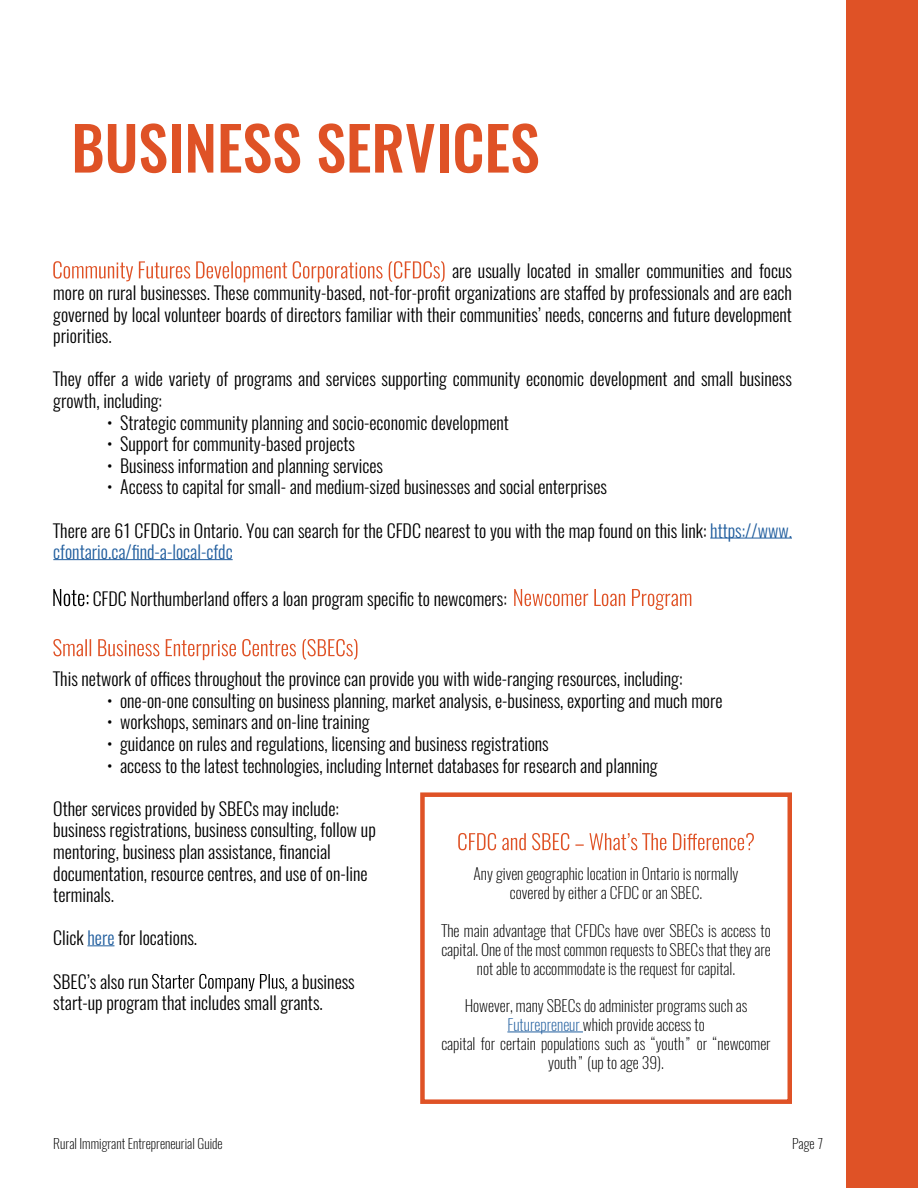
<style>
.page{position:relative;width:918px;height:1188px;background:#fff}
.page>*{position:absolute;margin:0;border:0;box-sizing:border-box;transform-origin:0 0}
.t1{font:500 60px "Oswald";color:#df5226}
.t2{font:300 18px/21.6px "Oswald";color:#000}
.t3{font:200 15.75px/18.9px "Oswald";color:#000;text-align:center}
.t4{font:200 13.5px "Oswald";color:#000}
.s1{color:#215e9e}
</style>
<div class="page">
<div style="left:846px;top:0;width:72px;height:1188px;background:#df5226"></div>
<hr style="left:710px;top:538px;width:82px;height:1px;background:#215e9e">
<hr style="left:53px;top:559px;width:180px;height:1px;background:#215e9e">
<svg style="left:53px;top:261px;width:392px;height:21px"></svg>
<svg style="left:53px;top:589px;width:35px;height:17px"></svg>
<svg style="left:514px;top:589px;width:177px;height:21px"></svg>
<hr style="left:507px;top:1032px;width:76px;height:1px;background:#215e9e">
<svg style="left:458px;top:833px;width:296px;height:17px"></svg>
<div style="left:420px;top:792px;width:372px;height:312px;border:4px solid #df5226"></div>
<svg style="left:87px;top:946px;width:27px;height:1px"></svg>
<svg style="left:53px;top:639px;width:305px;height:21px"></svg>
<svg style="left:152px;top:974px;width:132px;height:18px"></svg>
<h1 class="t1" style="left:71px;top:106px;width:470px">BUSINESS SERVICES</h1>
<p class="t2" style="left:53px;top:260px;width:740px;text-align:justify;text-indent:399px">are usually located in smaller communities and focus more on rural businesses. These community-based, not-for-profit organizations are staffed by professionals and are each governed by local volunteer boards of directors familiar with their communities’ needs, concerns and future development priorities.</p>
<p class="t2" style="left:53px;top:368px;width:740px">They offer a wide variety of programs and services supporting community economic development and small business growth, including:</p>
<p class="t2" style="left:107px;top:412px;width:403px">• Strategic community planning and socio-economic development</p>
<p class="t2" style="left:107px;top:433px;width:249px">• Support for community-based projects</p>
<p class="t2" style="left:107px;top:455px;width:277px">• Business information and planning services</p>
<p class="t2" style="left:107px;top:476px;width:501px">• Access to capital for small- and medium-sized businesses and social enterprises</p>
<p class="t2" style="left:53px;top:520px;width:740px">There are 61 CFDCs in Ontario. You can search for the CFDC nearest to you with the map found on this link: <span class="s1">https://www. cfontario.ca/find-a-local-cfdc</span></p>
<p class="t2" style="left:93px;top:588px;width:416px">CFDC Northumberland offers a loan program specific to newcomers:</p>
<p class="t2" style="left:53px;top:668px;width:631px">This network of offices throughout the province can provide you with wide-ranging resources, including:</p>
<p class="t2" style="left:107px;top:690px;width:617px">• one-on-one consulting on business planning, market analysis, e-business, exporting and much more</p>
<p class="t2" style="left:107px;top:711px;width:264px">• workshops, seminars and on-line training</p>
<p class="t2" style="left:107px;top:733px;width:443px">• guidance on rules and regulations, licensing and business registrations</p>
<p class="t2" style="left:107px;top:755px;width:552px">• access to the latest technologies, including Internet databases for research and planning</p>
<p class="t2" style="left:53px;top:798px;width:324px">Other services provided by SBECs may include: business registrations, business consulting, follow up mentoring, business plan assistance, financial documentation, resource centres, and use of on-line terminals.</p>
<p class="t2" style="left:53px;top:927px;width:145px">Click <span class="s1">here</span> for locations.</p>
<p class="t2" style="left:53px;top:971px;width:97px">SBEC’s also run</p>
<p class="t3" style="left:474px;top:864px;width:266px">Any given geographic location in Ontario is normally covered by either a CFDC or an SBEC.</p>
<p class="t3" style="left:441px;top:921px;width:331px">The main advantage that CFDCs have over SBECs is access to capital. One of the most common requests to SBECs that they are not able to accommodate is the request for capital.</p>
<p class="t3" style="left:441px;top:997px;width:331px">However, many SBECs do administer programs such as <span class="s1">Futurepreneur</span> which provide access to<br>capital for certain populations such as “youth” or “newcomer youth” (up to age 39).</p>
<p class="t2" style="left:53px;top:971px;width:303px;text-indent:231px">, a business start-up program that includes small grants.</p>
<p class="t4" style="left:53px;top:1134px;width:171px">Rural Immigrant Entrepreneurial Guide</p>
<p class="t4" style="left:792px;top:1134px;width:33px">Page 7</p>
</div>
